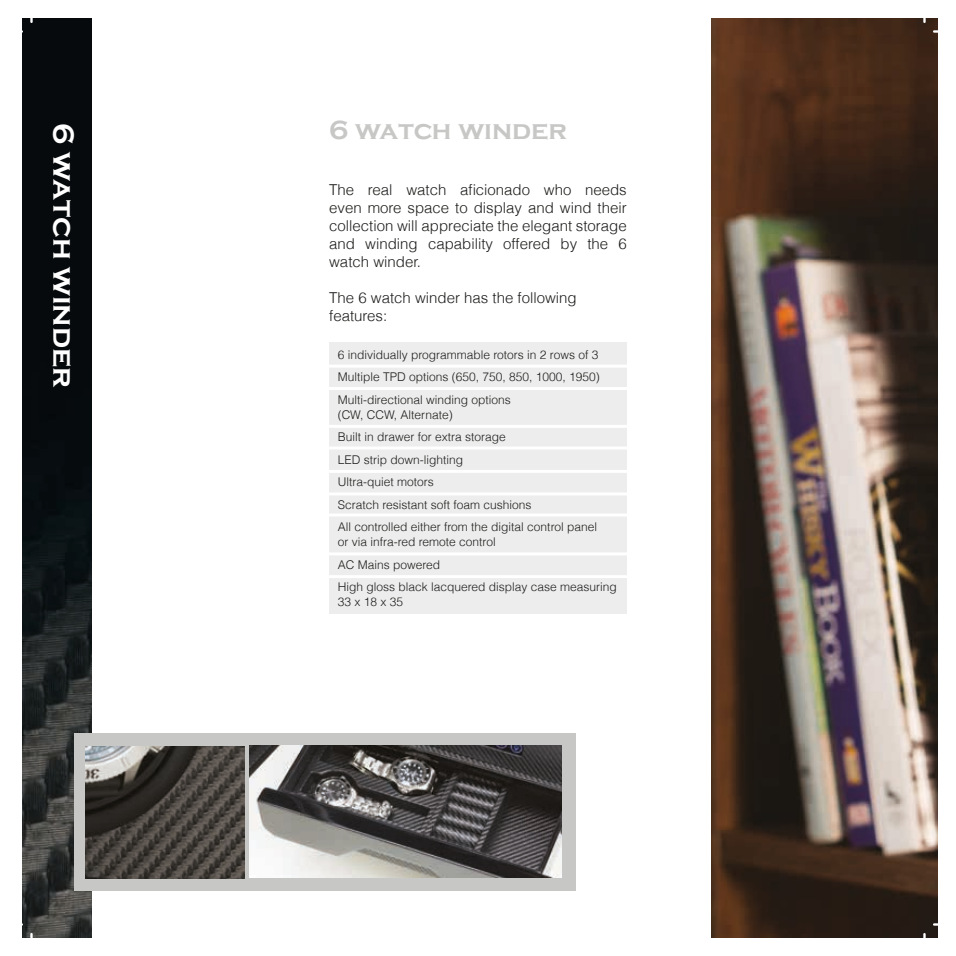
<style>
.page{position:relative;width:956px;height:956px;background:#fff}
.page>*{position:absolute;margin:0;border:0;box-sizing:border-box;transform-origin:0 0}
.t1{font:700 30px "Copperplate Gothic";color:#fff}
.t2{font:700 27px "Copperplate Gothic";color:#c7c7c6}
.t3{font:300 15px/18px "Helvetica";color:#1d1d1b;text-align:justify}
.t4{font:300 12px/22.5px "Helvetica";color:#1d1d1b}
</style>
<div class="page">
<div style="left:329px;top:342px;width:298px;height:271px;background:#ededed"></div>
<img style="left:712px;top:19px;width:225px;height:918px">
<img style="left:22px;top:19px;width:69px;height:918px">
<hr style="left:325px;top:365px;width:309px;height:3px;background:#fff">
<hr style="left:324px;top:387px;width:309px;height:3px;background:#fff">
<hr style="left:324px;top:425px;width:309px;height:3px;background:#fff">
<hr style="left:326px;top:446px;width:309px;height:3px;background:#fff">
<hr style="left:327px;top:470px;width:309px;height:3px;background:#fff">
<hr style="left:327px;top:492px;width:309px;height:3px;background:#fff">
<hr style="left:325px;top:513px;width:309px;height:3px;background:#fff">
<hr style="left:325px;top:552px;width:309px;height:3px;background:#fff">
<hr style="left:324px;top:575px;width:309px;height:3px;background:#fff">
<div style="left:74px;top:733px;width:502px;height:157px;background:#c7c7c6"></div>
<img style="left:250px;top:746px;width:312px;height:132px">
<img style="left:86px;top:747px;width:158px;height:131px">
<h1 class="t1" style="left:80px;top:123px;width:266px;rotate:90deg">6 watch winder</h1>
<h2 class="t2" style="left:329px;top:115px;width:239px">6 watch winder</h2>
<p class="t3" style="left:329px;top:180px;width:299px">The real watch aficionado who needs even more space to display and wind their collection will appreciate the elegant storage and winding capability offered by the 6 watch winder.</p>
<p class="t3" style="left:329px;top:288px;width:249px">The 6 watch winder has the following features:</p>
<p class="t4" style="left:338px;top:343px;width:264px;text-align:justify">6 individually programmable rotors in 2 rows of 3<br>Multiple TPD options (650, 750, 850, 1000, 1950)<br>Multi-directional winding options</p>
<p class="t4" style="left:338px;top:403px;width:261px">(CW, CCW, Alternate)<br>Built in drawer for extra storage<br>LED strip down-lighting<br>Ultra-quiet motors<br>Scratch resistant soft foam cushions<br>All controlled either from the digital control panel</p>
<p class="t4" style="left:338px;top:530px;width:281px">or via infra-red remote control<br>AC Mains powered<br>High gloss black lacquered display case measuring</p>
<p class="t4" style="left:338px;top:590px;width:67px">33 x 18 x 35</p>
</div>
